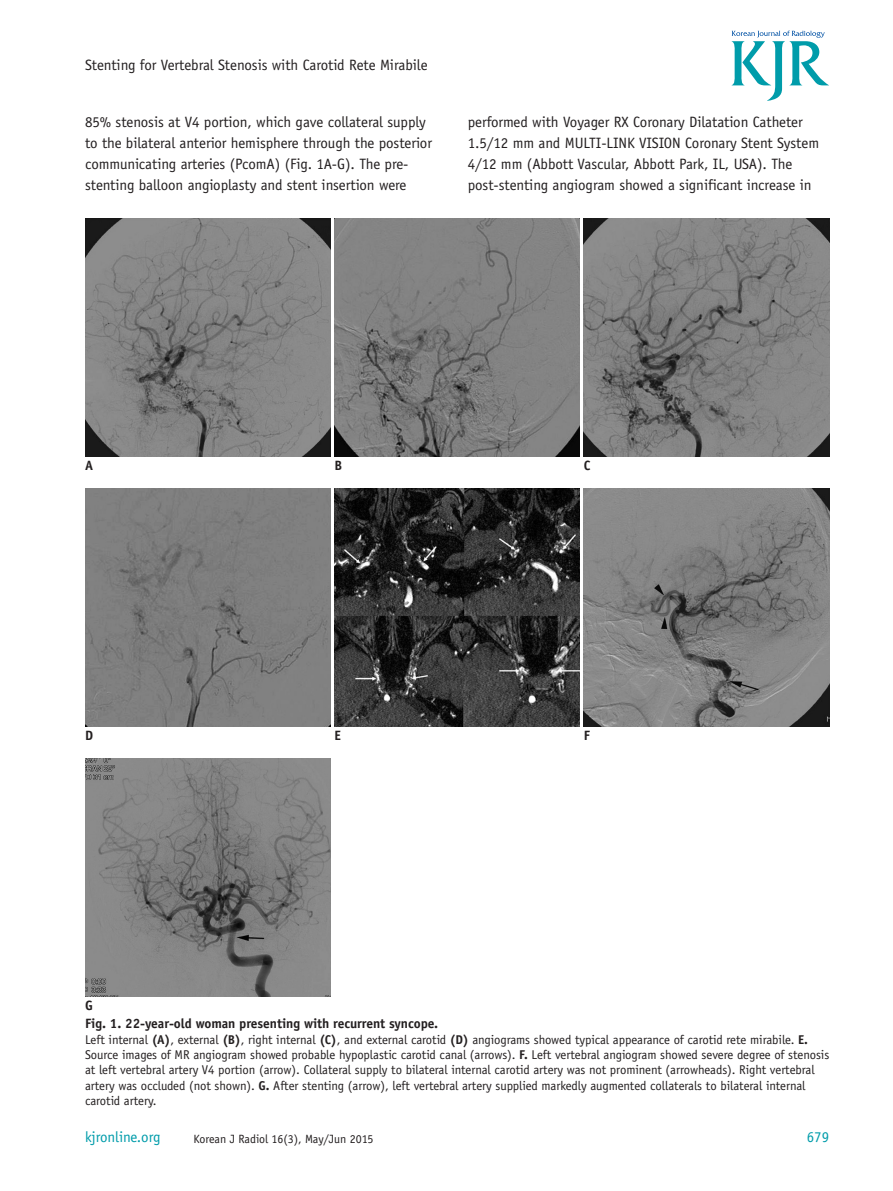
<style>
.page{position:relative;width:893px;height:1191px;background:#fff}
.page>*{position:absolute;margin:0;border:0;box-sizing:border-box;transform-origin:0 0}
.본문{font:15px/21px "Officina Sans Std";letter-spacing:-.005em;color:#231f20}
.t1{font:15px "Officina Sans Std";letter-spacing:-.005em;color:#009caa}
.그림제목{font:700 13.5px "Officina Sans Std";letter-spacing:-.005em;color:#231f20}
.그림제목-2{font:12.75px/15.3px "Officina Sans Std";letter-spacing:-.005em;color:#231f20}
.t2{font:12px "Officina Sans Std";letter-spacing:-.005em;color:#231f20}
.s1{font-weight:700}
</style>
<div class="page">
<svg style="left:732px;top:31px;width:97px;height:70px"></svg>
<img style="left:85px;top:218px;width:245px;height:238px">
<img style="left:85px;top:488px;width:245px;height:238px">
<img style="left:85px;top:758px;width:245px;height:238px">
<img style="left:334px;top:218px;width:246px;height:238px">
<img style="left:334px;top:488px;width:246px;height:238px">
<img style="left:584px;top:218px;width:245px;height:238px">
<img style="left:584px;top:488px;width:245px;height:238px">
<p class="본문" style="left:85px;top:54px;width:344px">Stenting for Vertebral Stenosis with Carotid Rete Mirabile</p>
<p class="본문" style="left:85px;top:112px;width:348px">85% stenosis at V4 portion, which gave collateral supply to the bilateral anterior hemisphere through the posterior communicating arteries (PcomA) (Fig. 1A-G). The pre&shy;stenting balloon angioplasty and stent insertion were</p>
<p class="본문" style="left:468px;top:112px;width:353px">performed with Voyager RX Coronary Dilatation Catheter 1.5/12 mm and MULTI-LINK VISION Coronary Stent System 4/12 mm (Abbott Vascular, Abbott Park, IL, USA). The post-stenting angiogram showed a significant increase in</p>
<p class="그림제목" style="left:85px;top:457px;width:10px">A</p>
<p class="그림제목" style="left:85px;top:727px;width:10px">D</p>
<p class="그림제목" style="left:85px;top:997px;width:9px">G</p>
<p class="그림제목" style="left:334px;top:457px;width:9px">B</p>
<p class="그림제목" style="left:334px;top:727px;width:8px">E</p>
<p class="그림제목" style="left:584px;top:457px;width:8px">C</p>
<p class="그림제목" style="left:584px;top:727px;width:8px">F</p>
<p class="그림제목" style="left:85px;top:1015px;width:355px">Fig. 1. 22-year-old woman presenting with recurrent syncope.</p>
<p class="그림제목-2" style="left:85px;top:1031px;width:746px">Left internal <span class="s1">(A)</span>, external <span class="s1">(B)</span>, right internal <span class="s1">(C)</span>, and external carotid <span class="s1">(D)</span> angiograms showed typical appearance of carotid rete mirabile. <span class="s1">E.<br></span>Source images of MR angiogram showed probable hypoplastic carotid canal (arrows). <span class="s1">F.</span> Left vertebral angiogram showed severe degree of stenosis at left vertebral artery V4 portion (arrow). Collateral supply to bilateral internal carotid artery was not prominent (arrowheads). Right vertebral artery was occluded (not shown). <span class="s1">G.</span> After stenting (arrow), left vertebral artery supplied markedly augmented collaterals to bilateral internal carotid artery.</p>
<p class="t1" style="left:85px;top:1128px;width:77px">kjronline.org</p>
<p class="t2" style="left:194px;top:1132px;width:181px">Korean J Radiol 16(3), May/Jun 2015</p>
<p class="t1" style="left:807px;top:1128px;width:24px">679</p>
</div>
